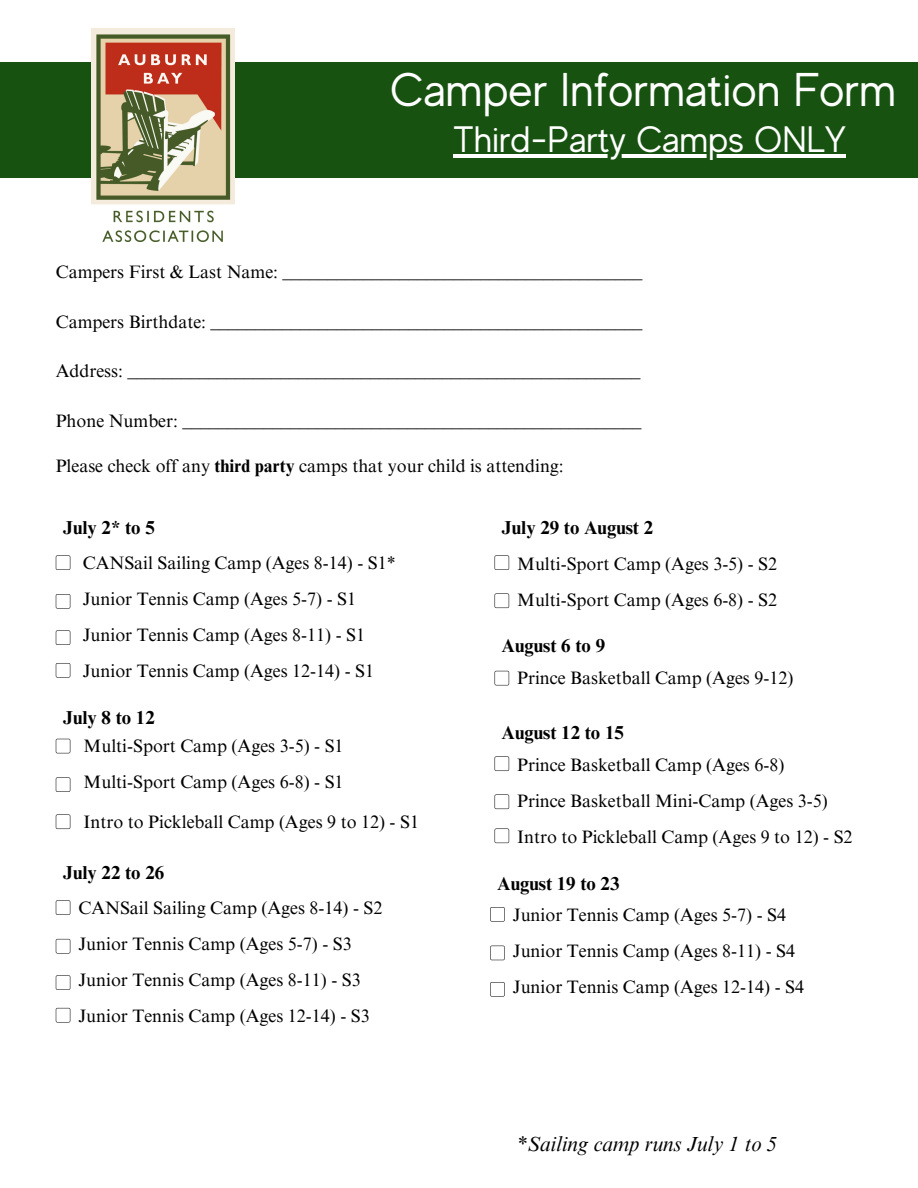
<style>
.page{position:relative;width:918px;height:1188px;background:#fff}
.page>*{position:absolute;margin:0;border:0;box-sizing:border-box;transform-origin:0 0}
.t1{font:47.25px "MADE Evolve Sans";color:#fff}
.t2{font:36.75px "MADE Evolve Sans";color:#fff}
.t3{font:italic 20.85px "Times NRMT Pro";color:#000}
.t4{font:700 18.75px "Times NRMT Pro";color:#000}
.t5{font:18px "Times NRMT Pro";color:#000}
.s1{font-weight:700}
</style>
<div class="page">
<div style="left:0;top:62px;width:918px;height:116px;background:#175210"></div>
<img style="left:92px;top:29px;width:143px;height:213px">
<hr style="left:454px;top:154px;width:392px;height:4px;background:#fff">
<svg style="left:56px;top:900px;width:14px;height:15px"></svg>
<svg style="left:56px;top:939px;width:14px;height:15px"></svg>
<svg style="left:56px;top:975px;width:14px;height:15px"></svg>
<svg style="left:56px;top:1008px;width:14px;height:15px"></svg>
<svg style="left:56px;top:739px;width:14px;height:14px"></svg>
<svg style="left:56px;top:777px;width:14px;height:15px"></svg>
<svg style="left:56px;top:814px;width:14px;height:15px"></svg>
<svg style="left:495px;top:756px;width:14px;height:15px"></svg>
<svg style="left:495px;top:794px;width:14px;height:15px"></svg>
<svg style="left:56px;top:555px;width:14px;height:15px"></svg>
<svg style="left:56px;top:594px;width:14px;height:15px"></svg>
<svg style="left:56px;top:630px;width:14px;height:15px"></svg>
<svg style="left:56px;top:663px;width:14px;height:15px"></svg>
<svg style="left:495px;top:555px;width:14px;height:15px"></svg>
<svg style="left:495px;top:593px;width:14px;height:15px"></svg>
<svg style="left:495px;top:671px;width:14px;height:14px"></svg>
<svg style="left:490px;top:907px;width:15px;height:15px"></svg>
<svg style="left:490px;top:946px;width:15px;height:14px"></svg>
<svg style="left:490px;top:982px;width:15px;height:15px"></svg>
<svg style="left:495px;top:829px;width:14px;height:14px"></svg>
<p class="t1" style="left:230px;top:55px;width:508px">Camper Information Form</p>
<p class="t1" style="left:390px;top:64px;width:508px">Camper Information Form</p>
<p class="t2" style="left:454px;top:119px;width:394px">Third-Party Camps ONLY</p>
<h1 class="t5" style="left:56px;top:265px;width:588px">Campers First &amp; Last Name: ________________________________________</h1>
<h2 class="t5" style="left:56px;top:315px;width:588px">Campers Birthdate: ________________________________________________</h2>
<p class="t5" style="left:56px;top:364px;width:586px">Address: _________________________________________________________</p>
<p class="t5" style="left:56px;top:414px;width:587px">Phone Number: ___________________________________________________</p>
<p class="t5" style="left:56px;top:460px;width:510px">Please check off any <span class="s1">third party</span> camps that your child is attending:</p>
<h3 class="t4" style="left:63px;top:521px;width:93px">July 2* to 5</h3>
<p class="t5" style="left:83px;top:557px;width:315px">CANSail Sailing Camp (Ages 8-14) - S1*</p>
<p class="t5" style="left:83px;top:593px;width:275px">Junior Tennis Camp (Ages 5-7) - S1</p>
<p class="t5" style="left:83px;top:629px;width:284px">Junior Tennis Camp (Ages 8-11) - S1</p>
<p class="t5" style="left:83px;top:665px;width:293px">Junior Tennis Camp (Ages 12-14) - S1</p>
<h3 class="t4" style="left:63px;top:711px;width:93px">July 8 to 12</h3>
<p class="t5" style="left:84px;top:740px;width:262px">Multi-Sport Camp (Ages 3-5) - S1</p>
<p class="t5" style="left:84px;top:776px;width:262px">Multi-Sport Camp (Ages 6-8) - S1</p>
<p class="t5" style="left:84px;top:815px;width:337px">Intro to Pickleball Camp (Ages 9 to 12) - S1</p>
<p class="t4" style="left:63px;top:866px;width:103px">July 22 to 26</p>
<p class="t5" style="left:78px;top:902px;width:306px">CANSail Sailing Camp (Ages 8-14) - S2</p>
<p class="t5" style="left:78px;top:938px;width:275px">Junior Tennis Camp (Ages 5-7) - S3</p>
<h3 class="t5" style="left:78px;top:974px;width:284px">Junior Tennis Camp (Ages 8-11) - S3</h3>
<p class="t5" style="left:78px;top:1010px;width:293px">Junior Tennis Camp (Ages 12-14) - S3</p>
<p class="t4" style="left:502px;top:521px;width:153px">July 29 to August 2</p>
<p class="t5" style="left:517px;top:557px;width:262px">Multi-Sport Camp (Ages 3-5) - S2</p>
<p class="t5" style="left:517px;top:593px;width:262px">Multi-Sport Camp (Ages 6-8) - S2</p>
<h3 class="t4" style="left:502px;top:639px;width:105px">August 6 to 9</h3>
<p class="t5" style="left:517px;top:671px;width:278px">Prince Basketball Camp (Ages 9-12)</p>
<p class="t4" style="left:502px;top:726px;width:124px">August 12 to 15</p>
<h3 class="t5" style="left:517px;top:758px;width:269px">Prince Basketball Camp (Ages 6-8)</h3>
<p class="t5" style="left:517px;top:794px;width:312px">Prince Basketball Mini-Camp (Ages 3-5)</p>
<p class="t5" style="left:517px;top:830px;width:337px">Intro to Pickleball Camp (Ages 9 to 12) - S2</p>
<p class="t4" style="left:497px;top:876px;width:124px">August 19 to 23</p>
<p class="t5" style="left:513px;top:908px;width:275px">Junior Tennis Camp (Ages 5-7) - S4</p>
<p class="t5" style="left:513px;top:944px;width:284px">Junior Tennis Camp (Ages 8-11) - S4</p>
<p class="t5" style="left:513px;top:980px;width:293px">Junior Tennis Camp (Ages 12-14) - S4</p>
<p class="t3" style="left:517px;top:1136px;width:262px">*Sailing camp runs July 1 to 5</p>
</div>
